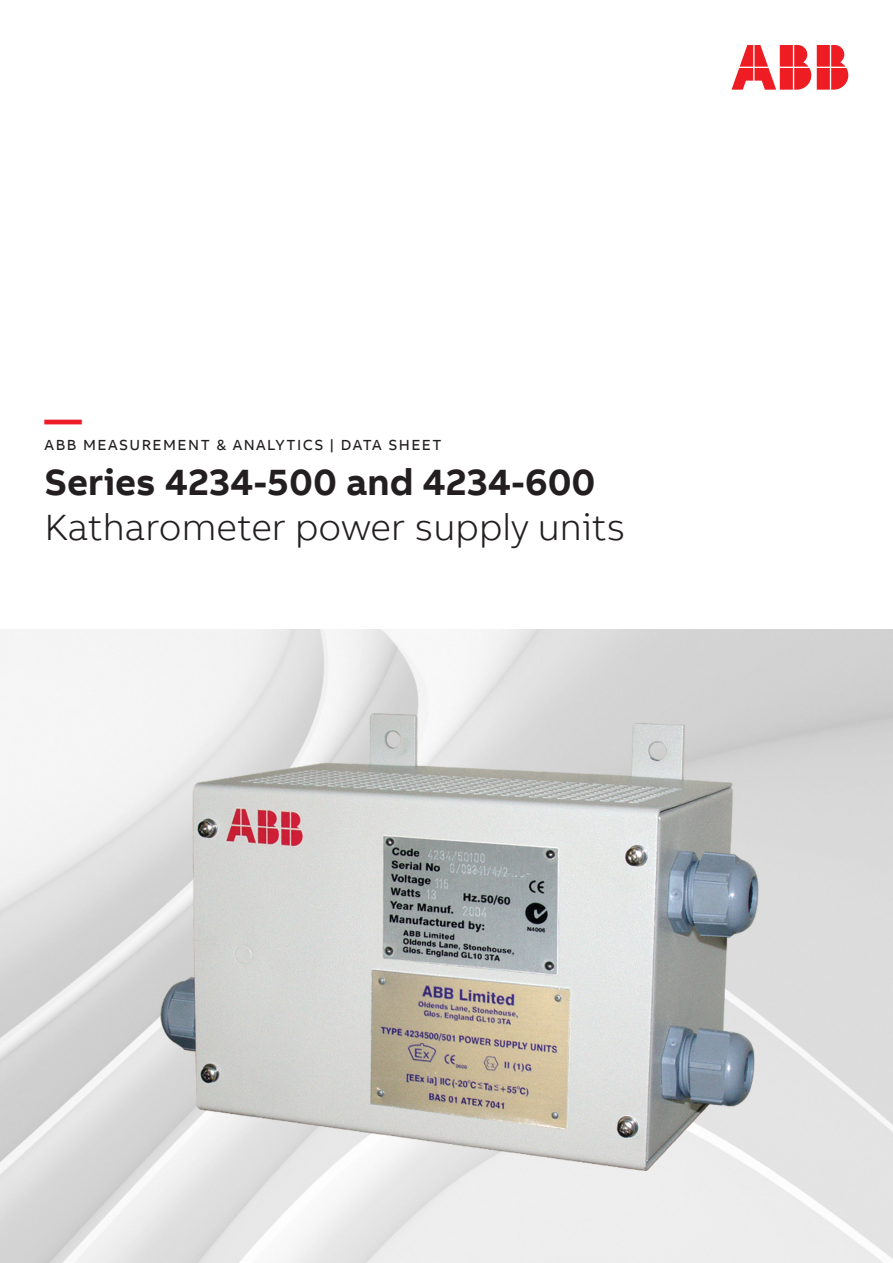
<style>
.page{position:relative;width:893px;height:1263px;background:#fff}
.page>*{position:absolute;margin:0;border:0;box-sizing:border-box;transform-origin:0 0}
.Product_Description{font:300 37.5px "AB Bvoice";color:#231f20}
.Product_Name_Number{font:700 37.5px "AB Bvoice";color:#231f20}
.t1{font:700 37.5px "AB Bvoice";color:#ee1c28}
.Document_Number_10pt{font:15px "AB Bvoice";letter-spacing:.1em;color:#231f20}
</style>
<div class="page">
<svg style="left:731px;top:45px;width:117px;height:45px"></svg>
<img style="left:0;top:629px;width:893px;height:634px">
<p class="t1" style="left:45px;top:395px;width:39px">—</p>
<p class="Document_Number_10pt" style="left:45px;top:435px;width:398px">ABB MEASUREMENT &amp; ANALYTICS | DATA SHEET</p>
<p class="Product_Name_Number" style="left:45px;top:458px;width:552px">Series 4234-500 and 4234-600</p>
<p class="Product_Description" style="left:45px;top:505px;width:583px">Katharometer power supply units</p>
</div>
